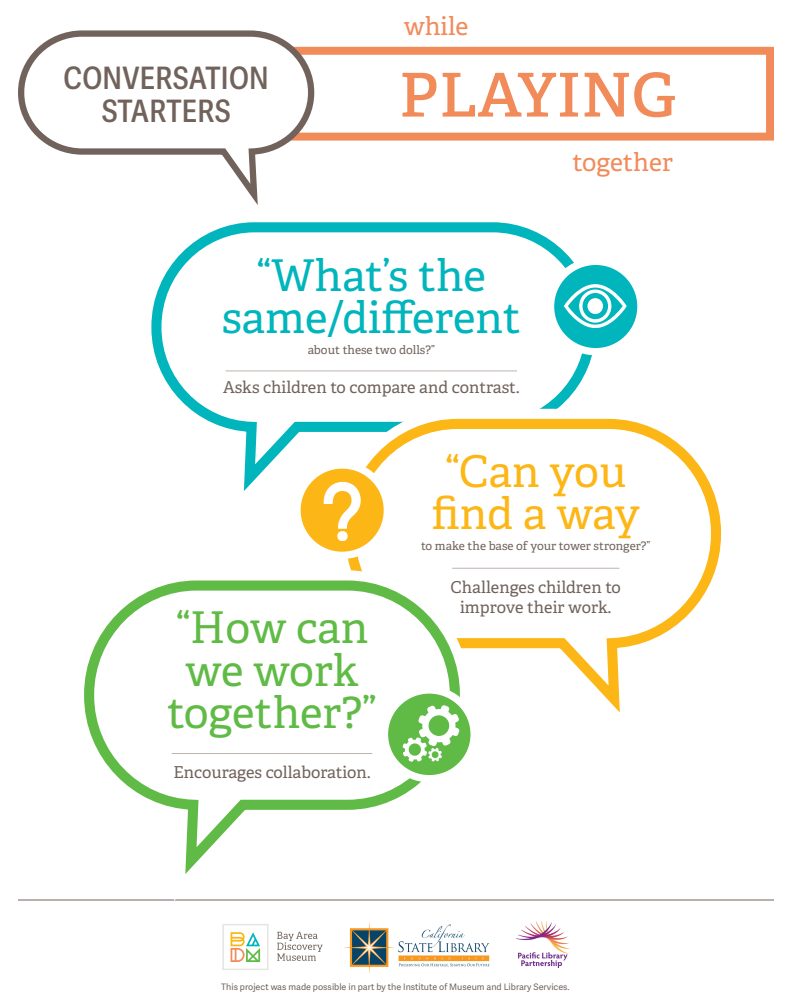
<style>
.page{position:relative;width:792px;height:1008px;background:#fff}
.page>*{position:absolute;margin:0;border:0;box-sizing:border-box;transform-origin:0 0}
.t1{font:600 60.45px "Adelle";letter-spacing:.01em;color:#f28b5a}
.t2{font:43.75px/42.1px "Adelle";color:#00b5bc;text-align:center}
.t3{font:43.75px/42.1px "Adelle";color:#60bb46;text-align:center}
.t4{font:43.75px/42.1px "Adelle";letter-spacing:-.01em;color:#fcb615;text-align:center}
.t5{font:600 30.9px/32.9px "Adelle Sans Cnd";letter-spacing:.01em;color:#71635c;text-align:center}
.t6{font:25.2px "Adelle";color:#f28b5a}
.t7{font:16.45px/19.7px "Adelle";color:#71635c;text-align:center}
.t8{font:11.85px "Adelle";color:#71635c}
.t9{font:8.95px "Adelle Sans";color:#71635c}
</style>
<div class="page">
<svg style="left:277px;top:932px;width:46px;height:29px"></svg>
<svg style="left:222px;top:924px;width:47px;height:46px"></svg>
<img style="left:344px;top:922px;width:146px;height:52px">
<img style="left:516px;top:922px;width:54px;height:46px">
<hr style="left:18px;top:900px;width:756px;height:1px;background:#71635c">
<div style="left:151px;top:222px;width:445px;height:210px;border:10px solid #00b5bc;border-radius:98px"></div>
<hr style="left:226px;top:371px;width:291px;height:1px;background:#bdb3af">
<div style="left:335px;top:409px;width:396px;height:249px;border:30px solid #fff;border-radius:108px"></div>
<div style="left:350px;top:424px;width:366px;height:219px;background:#fff;border-radius:108px"></div>
<div style="left:345px;top:419px;width:376px;height:229px;border:10px solid #fcb615;border-radius:108px"></div>
<hr style="left:452px;top:568px;width:167px;height:1px;background:#bdb3af">
<svg style="left:297px;top:465px;width:90px;height:90px;fill:#fcb615"></svg>
<div style="left:293px;top:461px;width:98px;height:98px;border:7px solid #fff;border-radius:50%"></div>
<svg style="left:323px;top:424px;width:39px;height:146px"></svg>
<svg style="left:551px;top:261px;width:90px;height:91px;fill:#00b5bc"></svg>
<div style="left:547px;top:258px;width:98px;height:97px;border:7px solid #fff;border-radius:50%"></div>
<svg style="left:564px;top:284px;width:63px;height:44px"></svg>
<div style="left:587px;top:298px;width:16px;height:16px;background:#fff;border-radius:50%"></div>
<div style="left:74px;top:570px;width:396px;height:250px;border:30px solid #fff;border-radius:108px"></div>
<div style="left:89px;top:586px;width:366px;height:219px;background:#fff;border-radius:108px"></div>
<div style="left:84px;top:580px;width:376px;height:230px;border:10px solid #60bb46;border-radius:108px"></div>
<hr style="left:172px;top:753px;width:200px;height:1px;background:#bdb3af">
<svg style="left:383px;top:688px;width:93px;height:92px;fill:#60bb46"></svg>
<div style="left:381px;top:686px;width:97px;height:96px;border:7px solid #fff;border-radius:50%"></div>
<svg style="left:403px;top:705px;width:57px;height:57px"></svg>
<div style="left:230px;top:47px;width:544px;height:94px;border:8px solid #f28b5a"></div>
<svg style="left:18px;top:30px;width:299px;height:175px"></svg>
<h3 class="t5" style="left:64px;top:63px;width:207px">CONVERSATION<br>STARTERS</h3>
<h3 class="t6" style="left:404px;top:11px;width:66px">while</h3>
<h1 class="t1" style="left:399px;top:57px;width:278px">PLAYING</h1>
<h3 class="t6" style="left:573px;top:147px;width:102px">together</h3>
<h2 class="t2" style="left:222px;top:255px;width:301px">“What’s the same/different</h2>
<p class="t8" style="left:308px;top:343px;width:129px">about these two dolls?”</p>
<p class="t7" style="left:223px;top:378px;width:298px">Asks children to compare and contrast.</p>
<h2 class="t3" style="left:167px;top:608px;width:211px">“How can we work together?”</h2>
<p class="t7" style="left:174px;top:762px;width:198px">Encourages collaboration.</p>
<h2 class="t4" style="left:432px;top:451px;width:210px">“Can you find a way</h2>
<p class="t8" style="left:421px;top:538px;width:231px">to make the base of your tower stronger?”</p>
<p class="t7" style="left:451px;top:578px;width:172px">Challenges children to improve their work.</p>
<p class="t9" style="left:221px;top:982px;width:350px">This project was made possible in part by the Institute of Museum and Library Services.</p>
</div>
